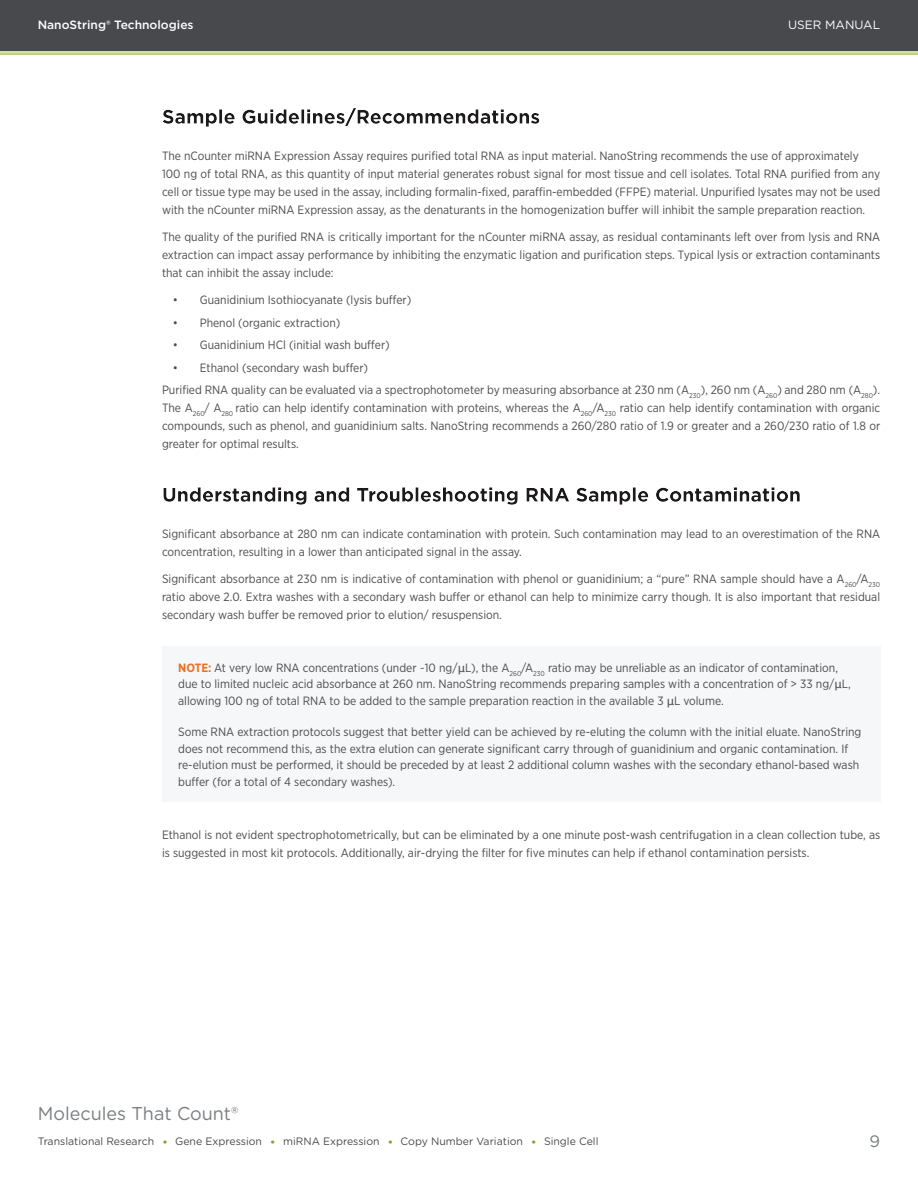
<style>
.page{position:relative;width:918px;height:1188px;background:#fff}
.page>*{position:absolute;margin:0;border:0;box-sizing:border-box;transform-origin:0 0}
.t1{font:18.6px "Gotham Rounded";color:#7a7e83}
.t2{font:16.5px "Gotham Rounded";color:#7a7e83}
.Body_Text{font:12px/18px "Gotham Narrow";color:#4b4c4d}
.t3{font:500 12px "Gotham";color:#fff}
.t4{font:12px "Gotham";color:#fff}
.t5{font:10.65px "Gotham Rounded";color:#48494d}
.s1{font-weight:700;color:#eb7125}
.s2{font-family:"Helvetica"}
</style>
<div class="page">
<div style="left:0;top:0;width:918px;height:51px;background:#48494d"></div>
<div style="left:0;top:51px;width:918px;height:6px;background:#231f20;opacity:.1"></div>
<div style="left:156px;top:103px;width:616px;height:28px;background:#231f20;opacity:.25"></div>
<div style="left:156px;top:481px;width:669px;height:28px;background:#231f20;opacity:.25"></div>
<div style="left:162px;top:646px;width:718px;height:156px;background:#f6f7f8"></div>
<p class="t3" style="left:38px;top:17px;width:157px">NanoString® Technologies</p>
<p class="t4" style="left:788px;top:17px;width:94px">USER MANUAL</p>
<p class="Body_Text" style="left:162px;top:147px;width:720px">The nCounter miRNA Expression Assay requires purified total RNA as input material. NanoString recommends the use of approximately 100 ng of total RNA, as this quantity of input material generates robust signal for most tissue and cell isolates. Total RNA purified from any cell or tissue type may be used in the assay, including formalin-fixed, paraffin-embedded (FFPE) material. Unpurified lysates may not be used with the nCounter miRNA Expression assay, as the denaturants in the homogenization buffer will inhibit the sample preparation reaction.</p>
<p class="Body_Text" style="left:162px;top:228px;width:720px;text-align:justify">The quality of the purified RNA is critically important for the nCounter miRNA assay, as residual contaminants left over from lysis and RNA extraction can impact assay performance by inhibiting the enzymatic ligation and purification steps. Typical lysis or extraction contaminants that can inhibit the assay include:</p>
<p class="Body_Text" style="left:173px;top:291px;width:240px">• Guanidinium Isothiocyanate (lysis buffer)</p>
<p class="Body_Text" style="left:173px;top:313px;width:169px">• Phenol (organic extraction)</p>
<p class="Body_Text" style="left:173px;top:336px;width:218px">• Guanidinium HCl (initial wash buffer)</p>
<p class="Body_Text" style="left:173px;top:358px;width:197px">• Ethanol (secondary wash buffer)</p>
<p class="Body_Text" style="left:162px;top:381px;width:720px;text-align:justify">Purified RNA quality can be evaluated via a spectrophotometer by measuring absorbance at 230 nm (A<sub>230</sub>), 260 nm (A<sub>260</sub>) and 280 nm (A<sub>280</sub>).<br>The A<sub>260</sub>/ A<sub>280</sub> ratio can help identify contamination with proteins, whereas the A<sub>260</sub>/A<sub>230</sub> ratio can help identify contamination with organic compounds, such as phenol, and guanidinium salts. NanoString recommends a 260/280 ratio of 1.9 or greater and a 260/230 ratio of 1.8 or greater for optimal results.</p>
<p class="Body_Text" style="left:162px;top:525px;width:720px">Significant absorbance at 280 nm can indicate contamination with protein. Such contamination may lead to an overestimation of the RNA concentration, resulting in a lower than anticipated signal in the assay.</p>
<p class="Body_Text" style="left:162px;top:570px;width:720px;text-align:justify">Significant absorbance at 230 nm is indicative of contamination with phenol or guanidinium; a “pure” RNA sample should have a A<sub>260</sub>/A<sub>230 </sub>ratio above 2.0. Extra washes with a secondary wash buffer or ethanol can help to minimize carry though. It is also important that residual secondary wash buffer be removed prior to elution/ resuspension.</p>
<p class="Body_Text" style="left:178px;top:659px;width:674px;line-height:16.5px"><span class="s1">NOTE:</span> At very low RNA concentrations (under ~10 ng/<span class="s2">μ</span>L), the A<sub>260</sub>/A<sub>230</sub> ratio may be unreliable as an indicator of contamination, due to limited nucleic acid absorbance at 260 nm. NanoString recommends preparing samples with a concentration of &gt; 33 ng/<span class="s2">μ</span>L, allowing 100 ng of total RNA to be added to the sample preparation reaction in the available 3 <span class="s2">μ</span>L volume.</p>
<p class="Body_Text" style="left:178px;top:724px;width:685px;line-height:16.5px">Some RNA extraction protocols suggest that better yield can be achieved by re-eluting the column with the initial eluate. NanoString does not recommend this, as the extra elution can generate significant carry through of guanidinium and organic contamination. If re-elution must be performed, it should be preceded by at least 2 additional column washes with the secondary ethanol-based wash buffer (for a total of 4 secondary washes).</p>
<p class="Body_Text" style="left:162px;top:825px;width:720px">Ethanol is not evident spectrophotometrically, but can be eliminated by a one minute post-wash centrifugation in a clean collection tube, as is suggested in most kit protocols. Additionally, air-drying the filter for five minutes can help if ethanol contamination persists.</p>
<h1 class="t1" style="left:38px;top:1101px;width:202px">Molecules That Count®</h1>
<p class="t5" style="left:38px;top:1133px;width:118px">Translational Research</p>
<p class="t5" style="left:175px;top:1133px;width:88px">Gene Expression</p>
<p class="t5" style="left:283px;top:1133px;width:98px">miRNA Expression</p>
<p class="t5" style="left:401px;top:1133px;width:124px">Copy Number Variation</p>
<p class="t5" style="left:544px;top:1133px;width:56px">Single Cell</p>
<h2 class="t2" style="left:870px;top:1130px;width:12px">9</h2>
</div>
